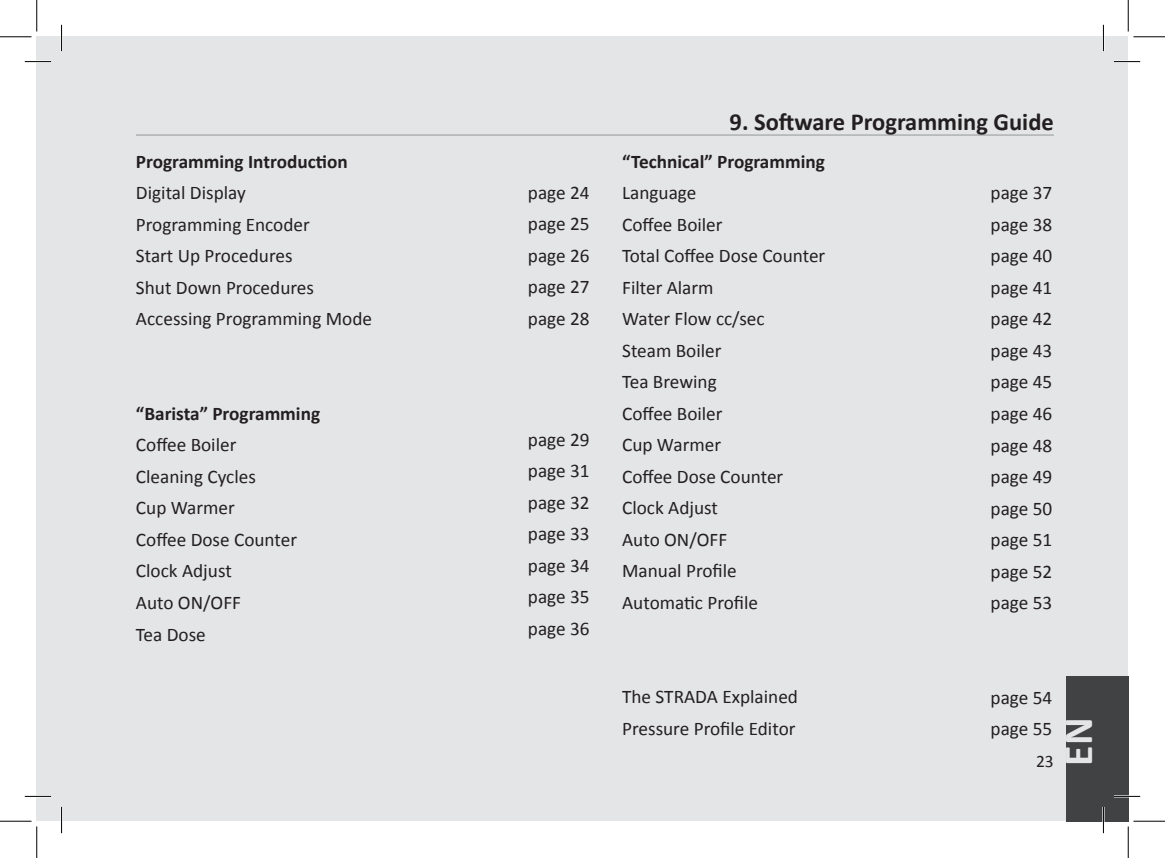
<style>
.page{position:relative;width:1165px;height:858px;background:#fff}
.page>*{position:absolute;margin:0;border:0;box-sizing:border-box;transform-origin:0 0}
.t1{font:700 42px "Calibri";color:#e4e5e7}
.t2{font:700 24.5px "Calibri";color:#231f20}
.t3{font:19.25px/31.5px "Calibri";color:#231f20}
.t4{font:700 19.25px "Calibri";color:#231f20}
.t5{font:17.5px "Calibri";color:#231f20}
</style>
<div class="page">
<div style="left:62px;top:37px;width:1066px;height:784px;background:#e4e5e7"></div>
<div style="left:37px;top:37px;width:25px;height:784px;background:#e4e5e7"></div>
<div style="left:1066px;top:675px;width:62px;height:146px;background:#414243"></div>
<hr style="left:136px;top:134px;width:918px;height:1px;background:#939598">
<hr style="left:25px;top:60px;width:26px;height:3px;background:#fff">
<hr style="left:1114px;top:60px;width:26px;height:3px;background:#fff">
<hr style="left:25px;top:795px;width:26px;height:2px;background:#fff">
<hr style="left:1114px;top:795px;width:26px;height:2px;background:#fff">
<hr style="left:60px;top:25px;width:3px;height:26px;background:#fff">
<hr style="left:60px;top:806px;width:3px;height:26px;background:#fff">
<hr style="left:1102px;top:25px;width:2px;height:26px;background:#fff">
<hr style="left:1102px;top:806px;width:2px;height:26px;background:#fff">
<svg style="left:25px;top:61px;width:26px;height:1px"></svg>
<svg style="left:1114px;top:61px;width:26px;height:1px"></svg>
<svg style="left:25px;top:795px;width:26px;height:1px"></svg>
<svg style="left:1114px;top:795px;width:26px;height:1px"></svg>
<svg style="left:61px;top:25px;width:1px;height:26px"></svg>
<svg style="left:61px;top:806px;width:1px;height:26px"></svg>
<svg style="left:1103px;top:25px;width:1px;height:26px"></svg>
<svg style="left:1103px;top:806px;width:1px;height:26px"></svg>
<hr style="left:0;top:36px;width:32px;height:1px;background:#000">
<hr style="left:1133px;top:36px;width:32px;height:1px;background:#000">
<hr style="left:0;top:820px;width:32px;height:1px;background:#000">
<hr style="left:1133px;top:820px;width:32px;height:1px;background:#000">
<hr style="left:36px;top:0;width:1px;height:32px;background:#000">
<hr style="left:36px;top:826px;width:1px;height:31px;background:#000">
<hr style="left:1128px;top:0;width:1px;height:32px;background:#000">
<hr style="left:1128px;top:826px;width:1px;height:31px;background:#000">
<p class="t4" style="left:136px;top:149px;width:213px">Programming Introduction</p>
<p class="t3" style="left:136px;top:177px;width:238px">Digital Display<br>Programming Encoder<br>Start Up Procedures<br>Shut Down Procedures<br>Accessing Programming Mode</p>
<p class="t4" style="left:136px;top:401px;width:186px">“Barista” Programming</p>
<p class="t3" style="left:136px;top:429px;width:163px">Coffee Boiler<br>Cleaning Cycles<br>Cup Warmer<br>Coffee Dose Counter<br>Clock Adjust<br>Auto ON/OFF<br>Tea Dose</p>
<p class="t3" style="left:528px;top:177px;width:63px;text-align:justify">page 24 page 25 page 26 page 27 page 28</p>
<p class="t3" style="left:528px;top:423px;width:63px;text-align:justify">page 29 page 31 page 32 page 33 page 34 page 35 page 36</p>
<p class="t2" style="left:730px;top:106px;width:326px">9. Software Programming Guide</p>
<p class="t4" style="left:622px;top:149px;width:204px">“Technical” Programming</p>
<p class="t3" style="left:622px;top:177px;width:205px">Language<br>Coffee Boiler<br>Total Coffee Dose Counter<br>Filter Alarm<br>Water Flow cc/sec<br>Steam Boiler<br>Tea Brewing<br>Coffee Boiler<br>Cup Warmer<br>Coffee Dose Counter<br>Clock Adjust<br>Auto ON/OFF<br>Manual Profile<br>Automatic Profile</p>
<p class="t3" style="left:991px;top:177px;width:63px;text-align:justify">page 37 page 38 page 40 page 41 page 42 page 43 page 45 page 46 page 48 page 49 page 50 page 51 page 52 page 53</p>
<p class="t3" style="left:622px;top:681px;width:177px">The STRADA Explained<br>Pressure Profile Editor</p>
<p class="t3" style="left:991px;top:681px;width:63px">page 54 page 55</p>
<p class="t5" style="left:1036px;top:749px;width:19px">23</p>
<h1 class="t1" style="left:1051px;top:765px;width:50px;rotate:-90deg">EN</h1>
</div>
